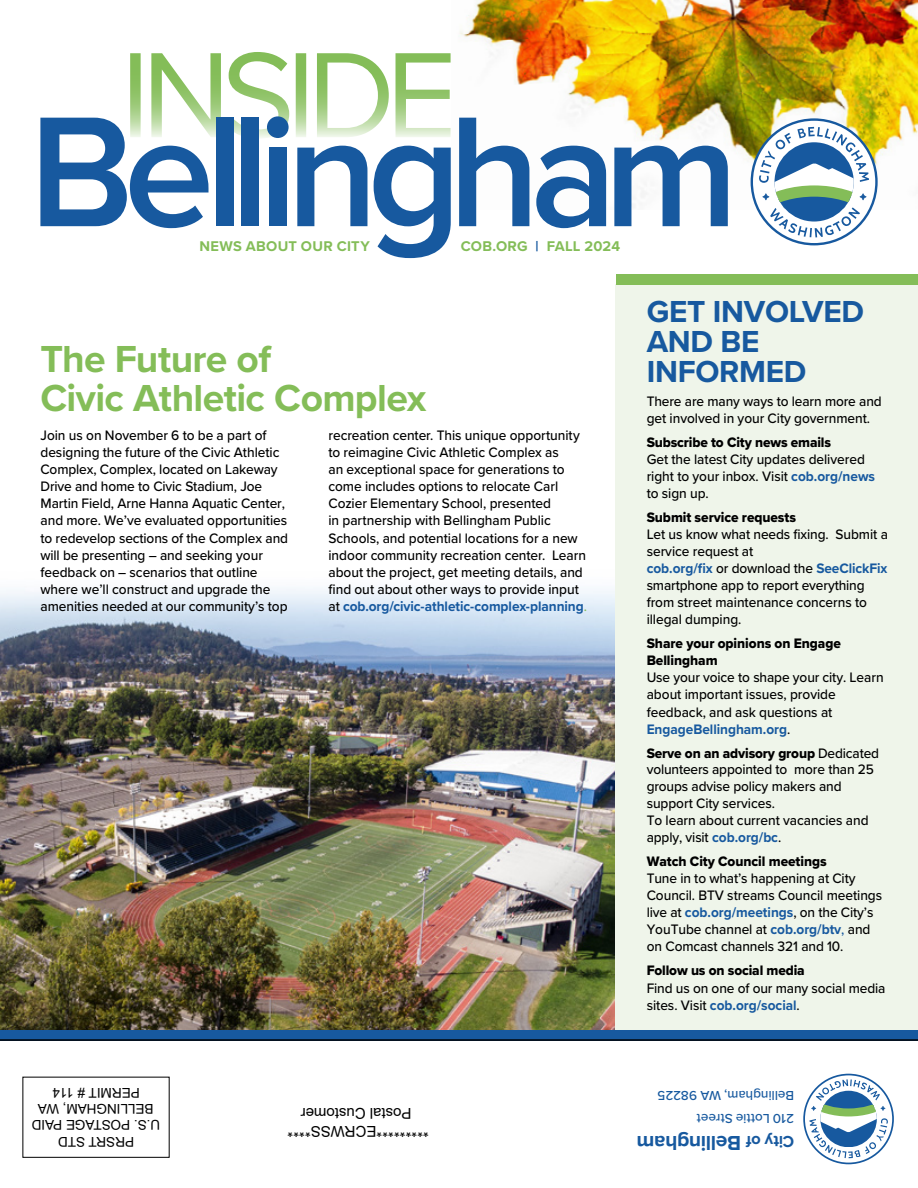
<style>
.page{position:relative;width:918px;height:1188px;background:#fff}
.page>*{position:absolute;margin:0;border:0;box-sizing:border-box;transform-origin:0 0}
.t1{font:700 39px/39px "Proxima Nova";letter-spacing:-.02em;color:#84bd58}
.t2{font:700 31.5px/30px "Proxima Nova";letter-spacing:-.01em;color:#17599f}
.t3{font:700 21px "Proxima Nova";letter-spacing:-.015em;color:#17599f}
.t4{font:700 16.5px "Proxima Nova";letter-spacing:-.01em;color:#17599f}
.t5{font:15px/18px "Arial";color:#000;text-align:center}
.t6{font:700 14.7px "Proxima Nova";letter-spacing:.015em;color:#84bd58}
.t7{font:500 14.25px/17.1px "Proxima Nova";letter-spacing:-.005em;color:#000;scale:.96 1}
.t8{font:14.25px/17.4px "Proxima Nova Extrabld";letter-spacing:-.005em;color:#000;scale:.96 1}
.t9{font:13.5px/16.2px "Arial";color:#000;text-align:center}
.t10{font:500 13.5px/22.5px "Proxima Nova";color:#17599f}
.s1{color:#17599f}
.s2{font-weight:700;color:#17599f}
.s3{color:#84bd58}
.s4{font-family:"Proxima Nova";font-weight:500}
</style>
<div class="page">
<img style="left:0;top:588px;width:615px;height:442px">
<img style="left:459px;top:0;width:459px;height:209px">
<div style="left:615px;top:285px;width:303px;height:752px;background:#eff5ea"></div>
<div style="left:22px;top:1077px;width:148px;height:81px;border:1px solid #000"></div>
<svg style="left:40px;top:52px;width:411px;height:206px"></svg>
<svg style="left:459px;top:118px;width:70px;height:108px"></svg>
<svg style="left:536px;top:146px;width:70px;height:82px"></svg>
<svg style="left:614px;top:146px;width:114px;height:80px"></svg>
<div style="left:270px;top:148px;width:17px;height:78px;background:#17599f"></div>
<div style="left:267px;top:116px;width:22px;height:22px;background:#17599f;border-radius:50%"></div>
<svg style="left:751px;top:118px;width:127px;height:127px"></svg>
<svg style="left:803px;top:1074px;width:91px;height:90px"></svg>
<div style="left:0;top:1030px;width:918px;height:11px;background:#17599f"></div>
<hr style="left:0;top:1039px;width:918px;height:2px;background:#000">
<div style="left:616px;top:274px;width:302px;height:11px;background:#84bd58"></div>
<p class="t6" style="left:200px;top:235px;width:172px">NEWS ABOUT OUR CITY</p>
<p class="t6" style="left:461px;top:235px;width:161px">COB.ORG <span class="s1">|</span> FALL 2024</p>
<h1 class="t1" style="left:40px;top:339px;width:388px">The Future of<br>Civic Athletic Complex</h1>
<p class="t7" style="left:40px;top:426px;width:259px">Join us on November 6 to be a part of designing the future of the Civic Athletic Complex, Complex, located on Lakeway Drive and home to Civic Stadium, Joe Martin Field, Arne Hanna Aquatic Center, and more. We’ve evaluated opportunities to redevelop sections of the Complex and will be presenting – and seeking your feedback on – scenarios that outline where we’ll construct and upgrade the amenities needed at our community’s top</p>
<p class="t7" style="left:329px;top:426px;width:271px">recreation center. This unique opportunity to reimagine Civic Athletic Complex as<br>an exceptional space for generations to come includes options to relocate Carl Cozier Elementary School, presented<br>in partnership with Bellingham Public Schools, and potential locations for a new indoor community recreation center. Learn about the project, get meeting details, and find out about other ways to provide input at <span class="s2">cob.org/civic-athletic-complex-planning</span><span class="s3">.</span></p>
<h2 class="t2" style="left:647px;top:296px;width:219px">GET INVOLVED<br>AND BE<br>INFORMED</h2>
<p class="t7" style="left:647px;top:392px;width:246px">There are many ways to learn more and get involved in your City government.</p>
<p class="t8" style="left:647px;top:433px;width:194px">Subscribe to City news emails</p>
<p class="t7" style="left:647px;top:450px;width:239px">Get the latest City updates delivered right to your inbox. Visit <span class="s2">cob.org/news </span>to sign up.</p>
<p class="t8" style="left:647px;top:508px;width:157px">Submit service requests</p>
<p class="t7" style="left:647px;top:525px;width:253px">Let us know what needs fixing. Submit a service request at<br><span class="s2">cob.org/fix</span> or download the <span class="s2">SeeClickFix </span>smartphone app to report everything from street maintenance concerns to illegal dumping.</p>
<p class="t8" style="left:647px;top:634px;width:204px">Share your opinions on Engage<br>Bellingham</p>
<p class="t7" style="left:647px;top:669px;width:249px">Use your voice to shape your city. Learn about important issues, provide feedback, and ask questions at<br><span class="s2">EngageBellingham.org</span>.</p>
<p class="t8" style="left:647px;top:744px;width:244px">Serve on an advisory group <span class="s4">Dedicated</span></p>
<p class="t7" style="left:647px;top:760px;width:238px">volunteers appointed to more than 25 groups advise policy makers and support City services.<br>To learn about current vacancies and apply, visit <span class="s2">cob.org/bc</span>.</p>
<p class="t8" style="left:647px;top:852px;width:189px">Watch City Council meetings</p>
<p class="t7" style="left:647px;top:869px;width:247px">Tune in to what’s happening at City Council. BTV streams Council meetings live at <span class="s2">cob.org/meetings</span>, on the City’s YouTube channel at <span class="s2">cob.org/btv</span><span class="s1">,</span> and on Comcast channels 321 and 10.</p>
<p class="t8" style="left:647px;top:962px;width:166px">Follow us on social media</p>
<p class="t7" style="left:647px;top:979px;width:250px;line-height:17.5px">Find us on one of our many social media sites. Visit <span class="s2">cob.org/social</span>.</p>
<p class="t9" style="left:160px;top:1150px;width:130px;rotate:-180deg">PRSRT STD<br>U.S. POSTAGE PAID<br>BELLINGHAM, WA<br>PERMIT # 114</p>
<p class="t5" style="left:429px;top:1140px;width:143px;rotate:-180deg">*********ECRWSS****<br>Postal Customer</p>
<p class="t10" style="left:794px;top:1130px;width:138px;rotate:-180deg">210 Lottie Street<br>Bellingham, WA 98225</p>
<h3 class="t3" style="left:741px;top:1159px;width:106px;rotate:-180deg">Bellingham</h3>
<p class="t4" style="left:794px;top:1154px;width:50px;rotate:-180deg">City of</p>
</div>
